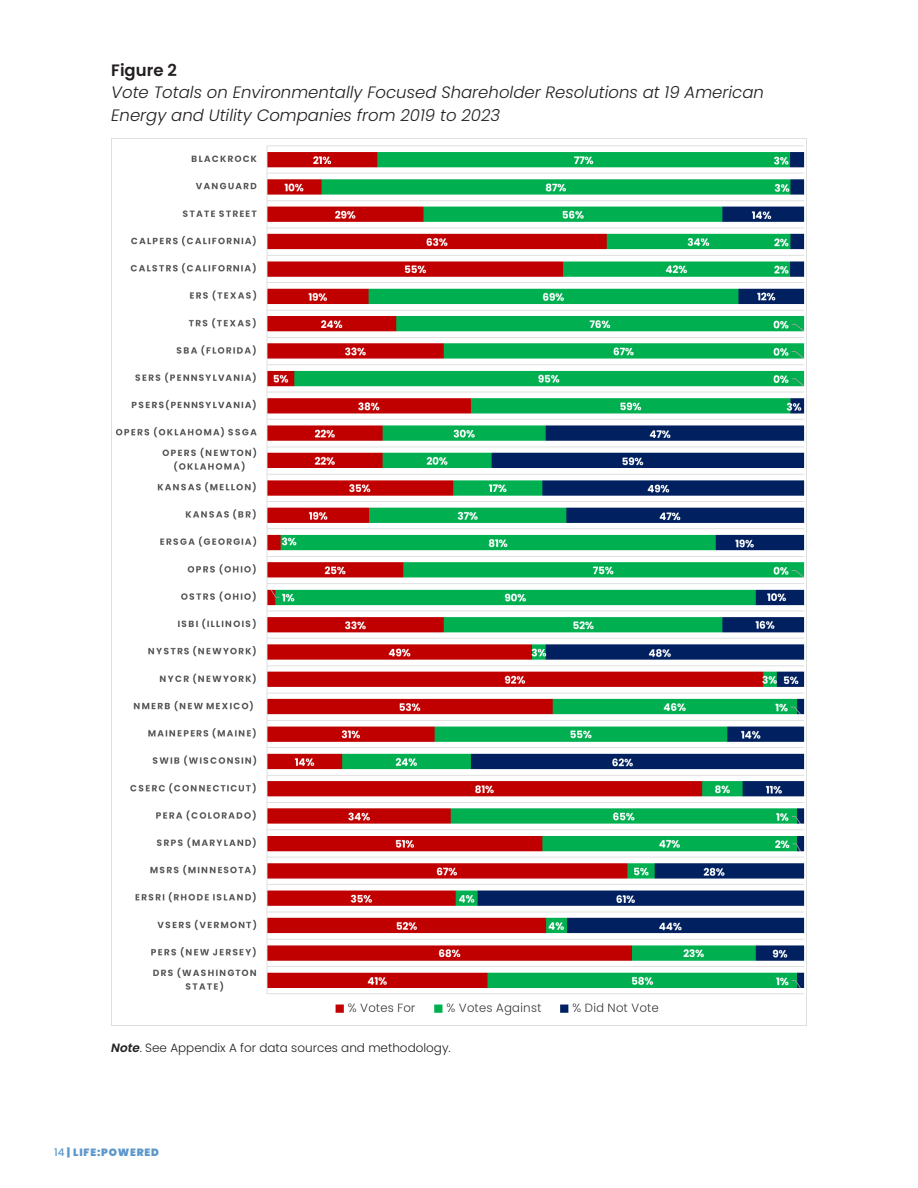
<style>
.page{position:relative;width:918px;height:1188px;background:#fff}
.page>*{position:absolute;margin:0;border:0;box-sizing:border-box;transform-origin:0 0}
.Sub_heading{font:italic 300 16.5px/22.5px "Poppins";color:#231f20}
.Normal_Copy{font:600 16.5px "Poppins";color:#231f20}
.t1{font:300 12px "Poppins";color:#231f20}
.t2{font:900 10.5px "Poppins";letter-spacing:.075em;color:#5d98cb}
.s1{font-weight:600;font-style:italic}
.s2{font-weight:500}
</style>
<div class="page">
<img style="left:111px;top:138px;width:696px;height:887px">
<p class="Normal_Copy" style="left:111px;top:60px;width:67px">Figure 2</p>
<p class="Sub_heading" style="left:111px;top:81px;width:654px">Vote Totals on Environmentally Focused Shareholder Resolutions at 19 American<br>Energy and Utility Companies from 2019 to 2023</p>
<p class="t1" style="left:111px;top:1040px;width:341px"><span class="s1">Note</span>. See Appendix A for data sources and methodology.</p>
<p class="t2" style="left:54px;top:1146px;width:107px"><span class="s2">14</span> | LIFE:POWERED</p>
</div>
